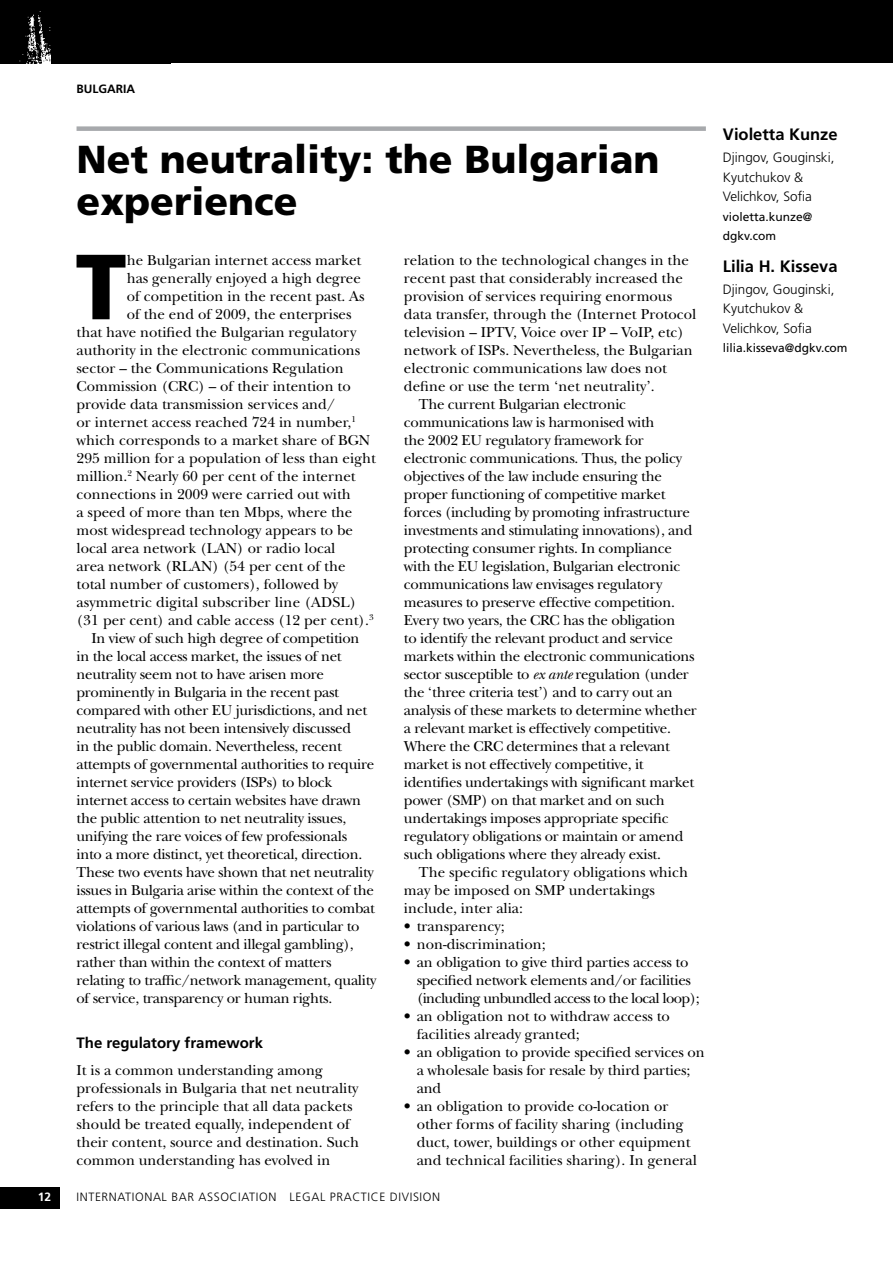
<style>
.page{position:relative;width:893px;height:1263px;background:#fff}
.page>*{position:absolute;margin:0;border:0;box-sizing:border-box;transform-origin:0 0}
.t1{font:900 92.4px "Frutiger";color:#000}
.t2{font:900 39px/42px "Frutiger";color:#000}
.t3{font:700 16.5px "Frutiger";color:#000}
.t4{font:15px/18px "New Baskerville";letter-spacing:-.02em;color:#000}
.t5{font:15px/18px "New Baskerville";color:#000}
.t6{font:15px "New Baskerville";letter-spacing:.01em;color:#000}
.t7{font:700 15px "Frutiger";color:#000}
.t8{font:300 13.5px/19.5px "Frutiger";color:#000}
.t9{font:300 12px "Frutiger";letter-spacing:.05em;color:#000}
.t10{font:12px/19.5px "Frutiger";color:#000}
.t11{font:700 12px "Frutiger";color:#000}
.t12{font:700 12px "Frutiger";color:#fff}
.s1{font-style:italic}
</style>
<div class="page">
<div style="left:0;top:1187px;width:60px;height:21px;background:#000"></div>
<div style="left:0;top:0;width:893px;height:63px;background:#000"></div>
<img style="left:19px;top:11px;width:31px;height:52px">
<div style="left:77px;top:126px;width:629px;height:5px;background:#a7a9ac"></div>
<p class="t11" style="left:77px;top:82px;width:54px">bulgaria</p>
<h2 class="t2" style="left:77px;top:138px;width:585px">Net neutrality: the Bulgarian experience</h2>
<h1 class="t1" style="left:75px;top:231px;width:53px">T</h1>
<p class="t5" style="left:127px;top:251px;width:236px">he Bulgarian internet access market</p>
<p class="t5" style="left:404px;top:251px;width:286px">relation to the technological changes in the</p>
<p class="t5" style="left:404px;top:269px;width:280px">recent past that considerably increased the</p>
<p class="t5" style="left:404px;top:287px;width:270px">provision of services requiring enormous</p>
<p class="t5" style="left:404px;top:305px;width:294px">data transfer, through the (Internet Protocol</p>
<p class="t5" style="left:404px;top:323px;width:282px">television – IPTV, Voice over IP – VoIP, etc)</p>
<p class="t5" style="left:404px;top:341px;width:290px">network of ISPs. Nevertheless, the Bulgarian</p>
<p class="t5" style="left:404px;top:359px;width:265px">electronic communications law does not</p>
<p class="t5" style="left:404px;top:377px;width:252px">define or use the term ‘net neutrality’.</p>
<p class="t4" style="left:419px;top:395px;width:209px">The current Bulgarian electronic</p>
<p class="t4" style="left:404px;top:413px;width:252px">communications law is harmonised with</p>
<p class="t4" style="left:404px;top:431px;width:241px">the 2002 EU regulatory framework for</p>
<p class="t4" style="left:404px;top:449px;width:280px">electronic communications. Thus, the policy</p>
<p class="t4" style="left:404px;top:467px;width:259px">objectives of the law include ensuring the</p>
<p class="t4" style="left:404px;top:485px;width:263px">proper functioning of competitive market</p>
<p class="t4" style="left:404px;top:503px;width:287px">forces (including by promoting infrastructure</p>
<p class="t4" style="left:404px;top:521px;width:290px">investments and stimulating innovations), and</p>
<p class="t4" style="left:404px;top:539px;width:269px">protecting consumer rights. In compliance</p>
<p class="t4" style="left:404px;top:557px;width:278px">with the EU legislation, Bulgarian electronic</p>
<p class="t4" style="left:404px;top:575px;width:260px">communications law envisages regulatory</p>
<p class="t4" style="left:404px;top:593px;width:273px">measures to preserve effective competition.</p>
<p class="t4" style="left:404px;top:611px;width:273px">Every two years, the CRC has the obligation</p>
<p class="t4" style="left:404px;top:629px;width:270px">to identify the relevant product and service</p>
<p class="t4" style="left:404px;top:647px;width:292px">markets within the electronic communications</p>
<p class="t4" style="left:404px;top:665px;width:286px">sector susceptible to <span class="s1">ex ante</span> regulation (under</p>
<p class="t4" style="left:404px;top:683px;width:270px">the ‘three criteria test’) and to carry out an</p>
<p class="t4" style="left:404px;top:701px;width:294px">analysis of these markets to determine whether</p>
<p class="t4" style="left:404px;top:719px;width:268px">a relevant market is effectively competitive.</p>
<p class="t4" style="left:404px;top:737px;width:268px">Where the CRC determines that a relevant</p>
<p class="t4" style="left:404px;top:755px;width:241px">market is not effectively competitive, it</p>
<p class="t4" style="left:404px;top:773px;width:292px">identifies undertakings with significant market</p>
<p class="t4" style="left:404px;top:791px;width:262px">power (SMP) on that market and on such</p>
<p class="t4" style="left:404px;top:809px;width:266px">undertakings imposes appropriate specific</p>
<p class="t4" style="left:404px;top:827px;width:281px">regulatory obligations or maintain or amend</p>
<p class="t4" style="left:404px;top:845px;width:259px">such obligations where they already exist.</p>
<p class="t5" style="left:419px;top:863px;width:271px">The specific regulatory obligations which</p>
<p class="t5" style="left:404px;top:881px;width:252px">may be imposed on SMP undertakings</p>
<p class="t5" style="left:404px;top:899px;width:121px">include, inter alia:</p>
<p class="t5" style="left:404px;top:917px;width:102px">• transparency;</p>
<p class="t5" style="left:404px;top:935px;width:143px">• non-discrimination;</p>
<p class="t4" style="left:417px;top:953px;width:284px;text-indent:-13px">• an obligation to give third parties access to specified network elements and/or facilities (including unbundled access to the local loop);</p>
<p class="t5" style="left:417px;top:1007px;width:255px;text-indent:-13px">• an obligation not to withdraw access to facilities already granted;</p>
<p class="t4" style="left:417px;top:1043px;width:290px;text-indent:-13px">• an obligation to provide specified services on a wholesale basis for resale by third parties; and</p>
<p class="t5" style="left:417px;top:1097px;width:282px;text-indent:-13px">• an obligation to provide co-location or other forms of facility sharing (including duct, tower, buildings or other equipment and technical facilities sharing). In general</p>
<p class="t5" style="left:127px;top:269px;width:236px">has generally enjoyed a high degree</p>
<p class="t5" style="left:127px;top:287px;width:239px">of competition in the recent past. As</p>
<p class="t5" style="left:127px;top:305px;width:226px">of the end of 2009, the enterprises</p>
<p class="t5" style="left:77px;top:323px;width:282px">that have notified the Bulgarian regulatory</p>
<p class="t5" style="left:77px;top:341px;width:285px">authority in the electronic communications</p>
<p class="t5" style="left:77px;top:359px;width:269px">sector – the Communications Regulation</p>
<p class="t5" style="left:77px;top:377px;width:276px">Commission (CRC) – of their intention to</p>
<p class="t5" style="left:77px;top:395px;width:261px">provide data transmission services and/</p>
<p class="t5" style="left:77px;top:413px;width:281px">or internet access reached 724 in number,<sup>1</sup></p>
<p class="t5" style="left:77px;top:431px;width:295px">which corresponds to a market share of BGN</p>
<p class="t5" style="left:77px;top:449px;width:301px">295 million for a population of less than eight</p>
<p class="t5" style="left:77px;top:467px;width:281px">million.<sup>2</sup> Nearly 60 per cent of the internet</p>
<p class="t5" style="left:77px;top:485px;width:276px">connections in 2009 were carried out with</p>
<p class="t5" style="left:77px;top:503px;width:277px">a speed of more than ten Mbps, where the</p>
<p class="t5" style="left:77px;top:521px;width:278px">most widespread technology appears to be</p>
<p class="t5" style="left:77px;top:539px;width:260px">local area network (LAN) or radio local</p>
<p class="t5" style="left:77px;top:557px;width:271px">area network (RLAN) (54 per cent of the</p>
<p class="t5" style="left:77px;top:575px;width:263px">total number of customers), followed by</p>
<p class="t6" style="left:77px;top:593px;width:281px">asymmetric digital subscriber line (ADSL)</p>
<p class="t5" style="left:77px;top:611px;width:299px">(31 per cent) and cable access (12 per cent).<sup>3</sup></p>
<p class="t4" style="left:91px;top:629px;width:270px">In view of such high degree of competition</p>
<p class="t4" style="left:77px;top:647px;width:267px">in the local access market, the issues of net</p>
<p class="t4" style="left:77px;top:665px;width:249px">neutrality seem not to have arisen more</p>
<p class="t4" style="left:77px;top:683px;width:264px">prominently in Bulgaria in the recent past</p>
<p class="t4" style="left:77px;top:701px;width:292px">compared with other EU jurisdictions, and net</p>
<p class="t4" style="left:77px;top:719px;width:276px">neutrality has not been intensively discussed</p>
<p class="t4" style="left:77px;top:737px;width:267px">in the public domain. Nevertheless, recent</p>
<p class="t4" style="left:77px;top:755px;width:299px">attempts of governmental authorities to require</p>
<p class="t4" style="left:77px;top:773px;width:257px">internet service providers (ISPs) to block</p>
<p class="t4" style="left:77px;top:791px;width:286px">internet access to certain websites have drawn</p>
<p class="t4" style="left:77px;top:809px;width:271px">the public attention to net neutrality issues,</p>
<p class="t4" style="left:77px;top:827px;width:272px">unifying the rare voices of few professionals</p>
<p class="t4" style="left:77px;top:845px;width:287px">into a more distinct, yet theoretical, direction.</p>
<p class="t4" style="left:77px;top:863px;width:299px">These two events have shown that net neutrality</p>
<p class="t4" style="left:77px;top:881px;width:299px">issues in Bulgaria arise within the context of the</p>
<p class="t4" style="left:77px;top:899px;width:300px">attempts of governmental authorities to combat</p>
<p class="t4" style="left:77px;top:917px;width:285px">violations of various laws (and in particular to</p>
<p class="t4" style="left:77px;top:935px;width:279px">restrict illegal content and illegal gambling),</p>
<p class="t4" style="left:77px;top:953px;width:256px">rather than within the context of matters</p>
<p class="t4" style="left:77px;top:971px;width:301px">relating to traffic/network management, quality</p>
<p class="t4" style="left:77px;top:989px;width:257px">of service, transparency or human rights.</p>
<p class="t7" style="left:77px;top:1034px;width:188px">The regulatory framework</p>
<p class="t5" style="left:77px;top:1061px;width:284px">It is a common understanding among professionals in Bulgaria that net neutrality refers to the principle that all data packets should be treated equally, independent of their content, source and destination. Such common understanding has evolved in</p>
<p class="t12" style="left:38px;top:1189px;width:15px">12</p>
<p class="t9" style="left:77px;top:1190px;width:11px">International</p>
<p class="t9" style="left:171px;top:1190px;width:43px">Bar Association</p>
<p class="t9" style="left:290px;top:1190px;width:13px">Legal</p>
<p class="t9" style="left:330px;top:1190px;width:14px">Practice</p>
<p class="t9" style="left:390px;top:1190px;width:16px">Division</p>
<p class="t3" style="left:723px;top:125px;width:116px">Violetta Kunze</p>
<p class="t8" style="left:723px;top:148px;width:113px">Djingov, Gouginski,<br>Kyutchukov &amp;<br>Velichkov, Sofia</p>
<p class="t10" style="left:723px;top:206px;width:91px">violetta.kunze@ dgkv.com</p>
<p class="t3" style="left:723px;top:257px;width:116px">Lilia H . Kisseva</p>
<p class="t8" style="left:723px;top:279px;width:113px">Djingov, Gouginski,<br>Kyutchukov &amp;<br>Velichkov, Sofia</p>
<p class="t10" style="left:723px;top:338px;width:126px">lilia.kisseva@dgkv.com</p>
</div>
